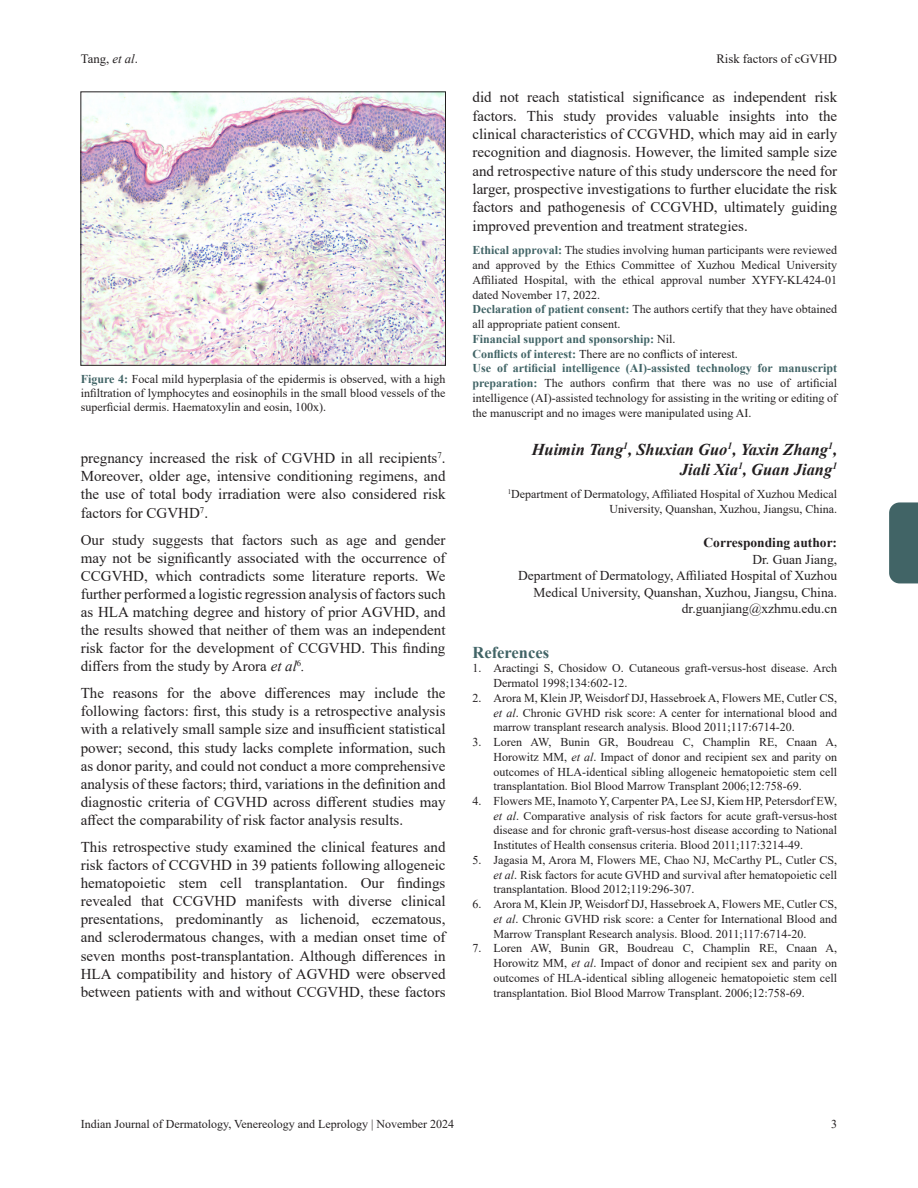
<style>
.page{position:relative;width:918px;height:1188px;background:#fff}
.page>*{position:absolute;margin:0;border:0;box-sizing:border-box;transform-origin:0 0}
.aut-grp_R{font:italic 700 16.5px/20.1px "Times New Roman";color:#231f20;text-align:right}
.Head-A{font:700 16.5px "Times New Roman";color:#416466}
.para{font:15px/18.1px "Times New Roman";color:#231f20;text-align:justify}
.cores-author_R{font:13.5px/16.5px "Times New Roman";color:#231f20;text-align:right}
.t1{font:12.75px "Times New Roman";color:#231f20}
.bib-normal{font:12px/14.7px "Times New Roman";color:#231f20;text-align:justify}
.BM_para{font:12px/14.7px "Times New Roman";color:#231f20}
.BM_para_TopSpace{font:12px/14.7px "Times New Roman";color:#231f20;text-align:justify}
.float_figure_figure{font:12px/14.4px "Times New Roman";color:#231f20;text-align:justify}
.aut-aff_R{font:12px/14.7px "Times New Roman";color:#231f20;text-align:right}
.BM_para-2{font:700 12px "Times New Roman";color:#416466}
.s1{font-style:italic}
.s2{font-weight:700;color:#416466}
.s3{font-weight:400;color:#231f20}
.s4{font-weight:700}
</style>
<div class="page">
<div style="left:889px;top:502px;width:29px;height:81px;background:#416466"></div>
<img style="left:82px;top:93px;width:362px;height:271px">
<div style="left:80px;top:91px;width:366px;height:275px;border:1px solid #231f20"></div>
<p class="t1" style="left:81px;top:50px;width:59px">Tang, <span class="s1">et al</span>.</p>
<p class="t1" style="left:716px;top:50px;width:122px">Risk factors of cGVHD</p>
<p class="float_figure_figure" style="left:81px;top:371px;width:366px"><span class="s2">Figure 4:</span> Focal mild hyperplasia of the epidermis is observed, with a high infiltration of lymphocytes and eosinophils in the small blood vessels of the superficial dermis. Haematoxylin and eosin, 100x).</p>
<p class="para" style="left:81px;top:449px;width:366px">pregnancy increased the risk of CGVHD in all recipients<sup>7</sup>.<br>Moreover, older age, intensive conditioning regimens, and the use of total body irradiation were also considered risk factors for CGVHD<sup>7</sup>.</p>
<p class="para" style="left:81px;top:530px;width:366px">Our study suggests that factors such as age and gender may not be significantly associated with the occurrence of CCGVHD, which contradicts some literature reports. We further performed a logistic regression analysis of factors such as HLA matching degree and history of prior AGVHD, and the results showed that neither of them was an independent risk factor for the development of CCGVHD. This finding differs from the study by Arora <span class="s1">et al</span><sup>6</sup><span class="s1">.</span></p>
<p class="para" style="left:81px;top:684px;width:366px">The reasons for the above differences may include the following factors: first, this study is a retrospective analysis with a relatively small sample size and insufficient statistical power; second, this study lacks complete information, such as donor parity, and could not conduct a more comprehensive analysis of these factors; third, variations in the definition and diagnostic criteria of CGVHD across different studies may affect the comparability of risk factor analysis results.</p>
<p class="para" style="left:81px;top:837px;width:366px">This retrospective study examined the clinical features and risk factors of CCGVHD in 39 patients following allogeneic hematopoietic stem cell transplantation. Our findings revealed that CCGVHD manifests with diverse clinical presentations, predominantly as lichenoid, eczematous, and sclerodermatous changes, with a median onset time of seven months post-transplantation. Although differences in HLA compatibility and history of AGVHD were observed between patients with and without CCGVHD, these factors</p>
<p class="para" style="left:472px;top:88px;width:366px">did not reach statistical significance as independent risk factors. This study provides valuable insights into the clinical characteristics of CCGVHD, which may aid in early recognition and diagnosis. However, the limited sample size and retrospective nature of this study underscore the need for larger, prospective investigations to further elucidate the risk factors and pathogenesis of CCGVHD, ultimately guiding improved prevention and treatment strategies.</p>
<p class="BM_para_TopSpace" style="left:472px;top:243px;width:366px"><span class="s2">Ethical approval:</span> The studies involving human participants were reviewed and approved by the Ethics Committee of Xuzhou Medical University Affiliated Hospital, with the ethical approval number XYFY-KL424-01 dated November 17, 2022.</p>
<p class="BM_para" style="left:472px;top:302px;width:366px"><span class="s2">Declaration of patient consent:</span> The authors certify that they have obtained all appropriate patient consent.</p>
<p class="BM_para-2" style="left:472px;top:330px;width:205px">Financial support and sponsorship: <span class="s3">Nil.</span></p>
<p class="BM_para" style="left:472px;top:346px;width:267px"><span class="s2">Conflicts of interest:</span> There are no conflicts of interest.</p>
<p class="BM_para" style="left:472px;top:361px;width:366px;text-align:justify"><span class="s2">Use of artificial intelligence (AI)-assisted technology for manuscript preparation:</span> The authors confirm that there was no use of artificial intelligence (AI)-assisted technology for assisting in the writing or editing of the manuscript and no images were manipulated using AI.</p>
<p class="aut-grp_R" style="left:532px;top:439px;width:307px">Huimin Tang<sup>1</sup>, Shuxian Guo<sup>1</sup>, Yaxin Zhang<sup>1</sup>,<br>Jiali Xia<sup>1</sup>, Guan Jiang<sup>1</sup></p>
<p class="aut-aff_R" style="left:508px;top:486px;width:331px"><sup>1</sup>Department of Dermatology, Affiliated Hospital of Xuzhou Medical<br>University, Quanshan, Xuzhou, Jiangsu, China.</p>
<p class="cores-author_R" style="left:518px;top:534px;width:321px"><span class="s4">Corresponding author:<br></span>Dr. Guan Jiang,<br>Department of Dermatology, Affiliated Hospital of Xuzhou Medical University, Quanshan, Xuzhou, Jiangsu, China. dr.guanjiang@xzhmu.edu.cn</p>
<p class="Head-A" style="left:472px;top:640px;width:78px">References</p>
<p class="bib-normal" style="left:494px;top:661px;width:345px;text-indent:-21px">1. Aractingi S, Chosidow O. Cutaneous graft-versus-host disease. Arch<br>Dermatol 1998;134:602-12.</p>
<p class="bib-normal" style="left:494px;top:690px;width:345px;text-indent:-21px">2. Arora M, Klein JP, Weisdorf DJ, Hassebroek A, Flowers ME, Cutler CS, <span class="s1">et al</span>. Chronic GVHD risk score: A center for international blood and marrow transplant research analysis. Blood 2011;117:6714-20.</p>
<p class="bib-normal" style="left:494px;top:734px;width:345px;text-indent:-21px">3. Loren AW, Bunin GR, Boudreau C, Champlin RE, Cnaan A, Horowitz MM, <span class="s1">et al</span>. Impact of donor and recipient sex and parity on outcomes of HLA-identical sibling allogeneic hematopoietic stem cell transplantation. Biol Blood Marrow Transplant 2006;12:758-69.</p>
<p class="bib-normal" style="left:494px;top:793px;width:345px;text-indent:-21px">4. Flowers ME, Inamoto Y, Carpenter PA, Lee SJ, Kiem HP, Petersdorf EW, <span class="s1">et al</span>. Comparative analysis of risk factors for acute graft-versus-host disease and for chronic graft-versus-host disease according to National Institutes of Health consensus criteria. Blood 2011;117:3214-49.</p>
<p class="bib-normal" style="left:494px;top:852px;width:345px;text-indent:-21px">5. Jagasia M, Arora M, Flowers ME, Chao NJ, McCarthy PL, Cutler CS, <span class="s1">et al</span>. Risk factors for acute GVHD and survival after hematopoietic cell transplantation. Blood 2012;119:296-307.</p>
<p class="bib-normal" style="left:494px;top:896px;width:345px;text-indent:-21px">6. Arora M, Klein JP, Weisdorf DJ, Hassebroek A, Flowers ME, Cutler CS, <span class="s1">et al</span>. Chronic GVHD risk score: a Center for International Blood and Marrow Transplant Research analysis. Blood. 2011;117:6714-20.</p>
<p class="bib-normal" style="left:494px;top:941px;width:345px;text-indent:-21px">7. Loren AW, Bunin GR, Boudreau C, Champlin RE, Cnaan A, Horowitz MM, <span class="s1">et al</span>. Impact of donor and recipient sex and parity on outcomes of HLA-identical sibling allogeneic hematopoietic stem cell transplantation. Biol Blood Marrow Transplant. 2006;12:758-69.</p>
<p class="bib-normal" style="left:81px;top:1116px;width:375px">Indian Journal of Dermatology, Venereology and Leprology | November 2024</p>
<p class="bib-normal" style="left:831px;top:1116px;width:7px">3</p>
</div>
